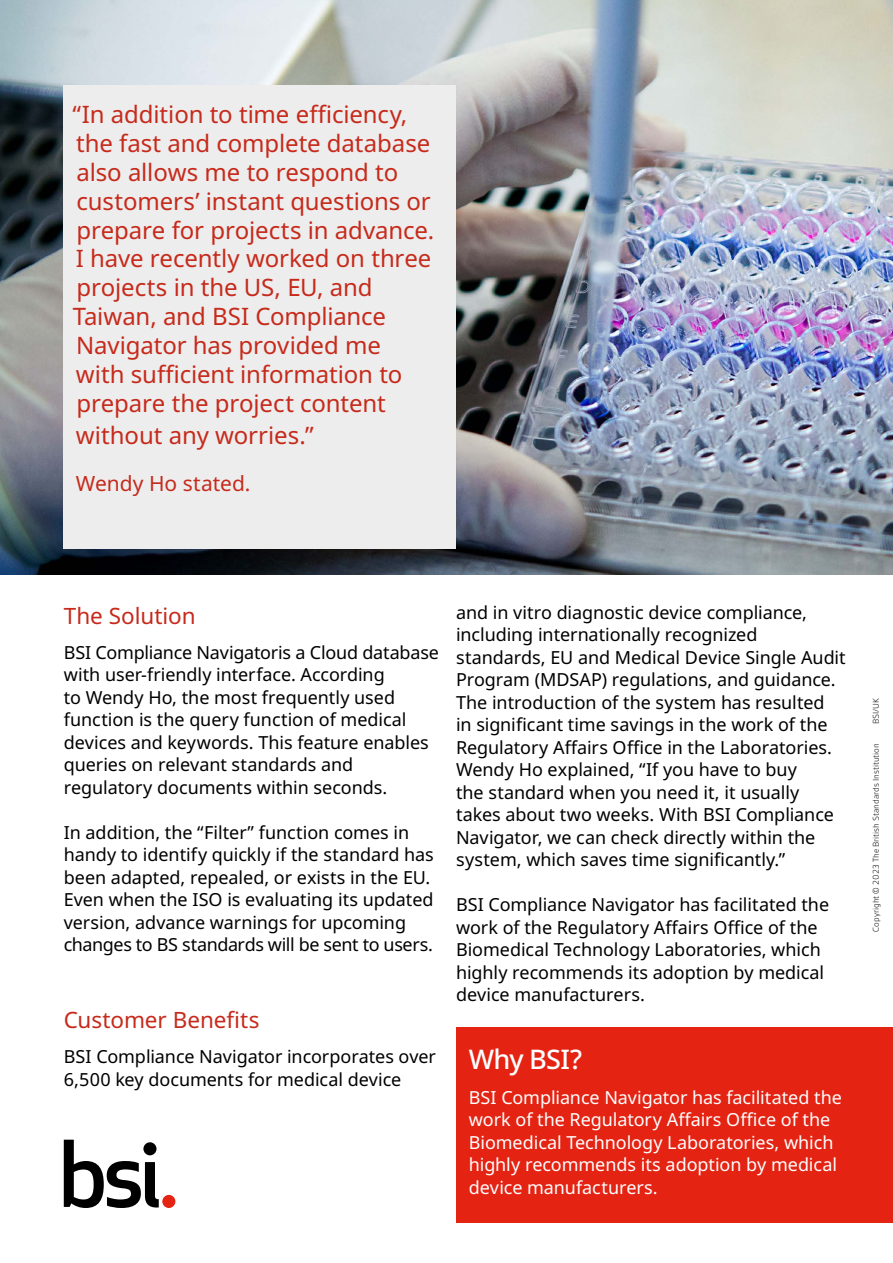
<style>
.page{position:relative;width:893px;height:1263px;background:#fff}
.page>*{position:absolute;margin:0;border:0;box-sizing:border-box;transform-origin:0 0}
.t1{font:500 27px "Noto Sans";letter-spacing:-.025em;color:#fff}
.t2{font:24px/28.8px "Noto Sans";letter-spacing:-.005em;color:#c62a1b}
.t3{font:22.5px "Noto Sans";letter-spacing:-.005em;color:#c62a1b}
.t4{font:21px "Noto Sans";color:#c62a1b}
.t5{font:18px/22.5px "Noto Sans";letter-spacing:-.005em;color:#000}
.t6{font:18px/22.5px "Noto Sans";letter-spacing:-.005em;color:#fff}
.t7{font:300 9px "BSI Gesta";color:#000}
</style>
<div class="page">
<img style="left:0;top:0;width:893px;height:574px">
<div style="left:64px;top:85px;width:392px;height:464px;background:#ededed"></div>
<div style="left:456px;top:1027px;width:437px;height:195px;background:#e42313"></div>
<svg style="left:64px;top:1140px;width:95px;height:68px"></svg>
<div style="left:162px;top:1195px;width:13px;height:13px;background:#e42313;border-radius:50%"></div>
<p class="t2" style="left:72px;top:101px;width:363px">“In addition to time efficiency, the fast and complete database also allows me to respond to customers’ instant questions or prepare for projects in advance.<br>I have recently worked on three projects in the US, EU, and<br>Taiwan, and BSI Compliance<br>Navigator has provided me<br>with sufficient information to prepare the project content</p>
<h2 class="t2" style="left:76px;top:421px;width:239px">without any worries.”</h2>
<p class="t4" style="left:76px;top:468px;width:176px">Wendy Ho stated.</p>
<p class="t3" style="left:64px;top:600px;width:133px">The Solution</p>
<p class="t5" style="left:64px;top:641px;width:377px">BSI Compliance Navigatoris a Cloud database with user-friendly interface. According<br>to Wendy Ho, the most frequently used function is the query function of medical devices and keywords. This feature enables queries on relevant standards and regulatory documents within seconds.</p>
<p class="t5" style="left:64px;top:821px;width:372px">In addition, the “Filter” function comes in handy to identify quickly if the standard has been adapted, repealed, or exists in the EU.<br>Even when the ISO is evaluating its updated version, advance warnings for upcoming changes to BS standards will be sent to users.</p>
<p class="t3" style="left:64px;top:1004px;width:197px">Customer Benefits</p>
<p class="t5" style="left:64px;top:1046px;width:374px">BSI Compliance Navigator incorporates over<br>6,500 key documents for medical device</p>
<p class="t5" style="left:456px;top:601px;width:391px">and in vitro diagnostic device compliance, including internationally recognized standards, EU and Medical Device Single Audit Program (MDSAP) regulations, and guidance.<br>The introduction of the system has resulted<br>in significant time savings in the work of the Regulatory Affairs Office in the Laboratories.<br>Wendy Ho explained, “If you have to buy<br>the standard when you need it, it usually takes about two weeks. With BSI Compliance Navigator, we can check directly within the system, which saves time significantly.”</p>
<p class="t5" style="left:456px;top:894px;width:375px">BSI Compliance Navigator has facilitated the work of the Regulatory Affairs Office of the Biomedical Technology Laboratories, which highly recommends its adoption by medical device manufacturers.</p>
<h1 class="t1" style="left:469px;top:1040px;width:115px">Why BSI?</h1>
<p class="t6" style="left:469px;top:1086px;width:375px">BSI Compliance Navigator has facilitated the work of the Regulatory Affairs Office of the Biomedical Technology Laboratories, which highly recommends its adoption by medical device manufacturers.</p>
<p class="t7" style="left:871px;top:724px;width:28px;rotate:-90deg">BSI/UK</p>
<p class="t7" style="left:871px;top:932px;width:190px;rotate:-90deg">Copyright © 2023 The British Standards Institution</p>
</div>
